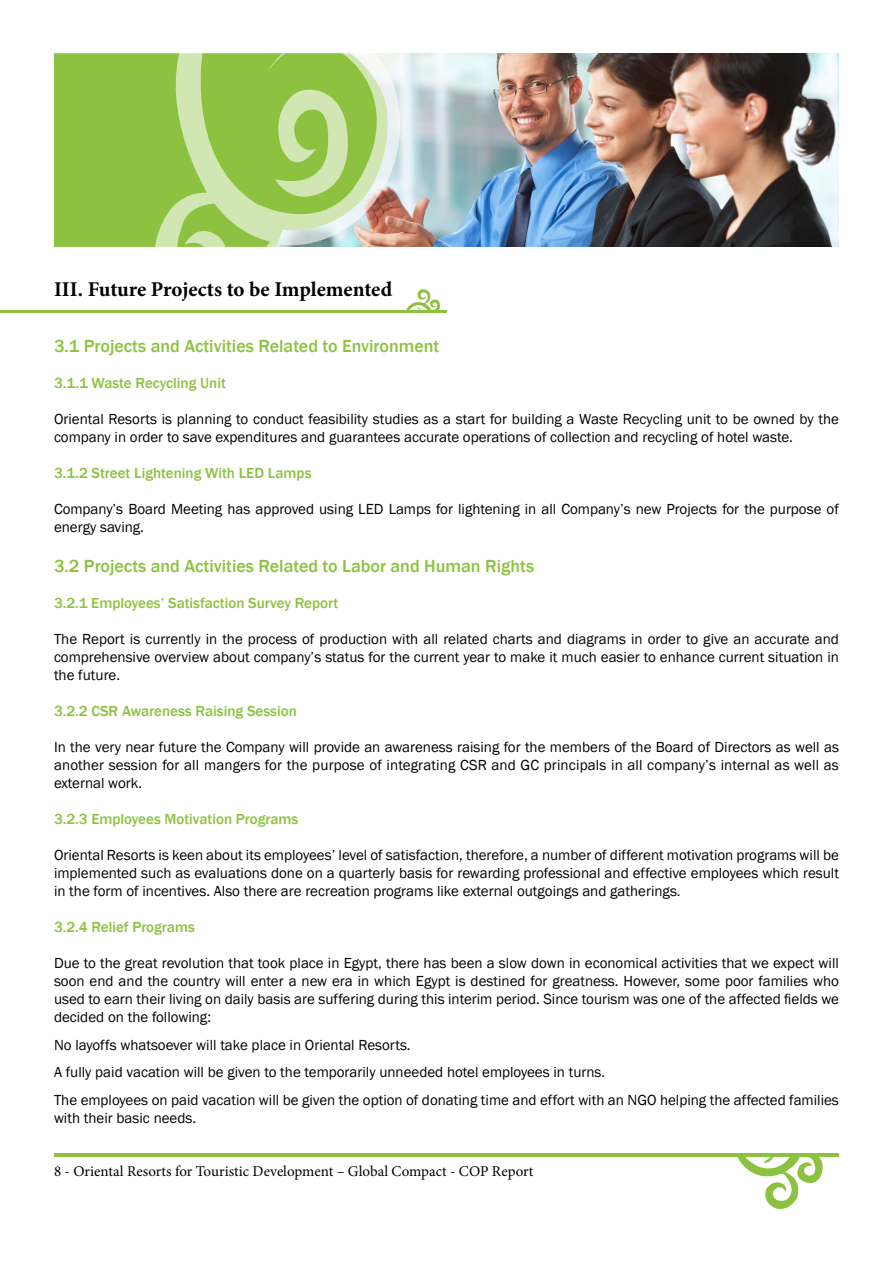
<style>
.page{position:relative;width:893px;height:1263px;background:#fff}
.page>*{position:absolute;margin:0;border:0;box-sizing:border-box;transform-origin:0 0}
.t1{font:700 21px "Minion Pro";letter-spacing:-.005em;color:#000}
.t2{font:500 18px "Franklin Gothic";color:#8cc240}
.t3{font:15px/18px "Franklin Gothic";color:#000;text-align:justify}
.t4{font:500 15px "Franklin Gothic";color:#8cc240}
.t5{font:15px "Minion Pro";color:#000}
</style>
<div class="page">
<svg style="left:737px;top:1157px;width:86px;height:52px"></svg>
<hr style="left:54px;top:1153px;width:785px;height:4px;background:#8cc240">
<svg style="left:406px;top:289px;width:34px;height:21px"></svg>
<hr style="left:0;top:310px;width:446px;height:2px;background:#8cc240">
<img style="left:414px;top:53px;width:425px;height:194px">
<div style="left:54px;top:53px;width:100px;height:194px;background:#8cc240"></div>
<svg style="left:154px;top:53px;width:260px;height:194px;background:#b0cf80"></svg>
<svg style="left:185px;top:219px;width:42px;height:28px"></svg>
<svg style="left:268px;top:86px;width:94px;height:114px;background:#a7d06d"></svg>
<h1 class="t1" style="left:54px;top:274px;width:340px">III. Future Projects to be Implemented</h1>
<p class="t2" style="left:54px;top:335px;width:387px">3.1 Projects and Activities Related to Environment</p>
<p class="t4" style="left:54px;top:374px;width:173px">3.1.1 Waste Recycling Unit</p>
<p class="t3" style="left:54px;top:411px;width:786px">Oriental Resorts is planning to conduct feasibility studies as a start for building a Waste Recycling unit to be owned by the company in order to save expenditures and guarantees accurate operations of collection and recycling of hotel waste.</p>
<p class="t4" style="left:54px;top:464px;width:259px">3.1.2 Street Lightening With LED Lamps</p>
<p class="t3" style="left:54px;top:501px;width:786px">Company’s Board Meeting has approved using LED Lamps for lightening in all Company’s new Projects for the purpose of energy saving.</p>
<p class="t2" style="left:54px;top:555px;width:482px">3.2 Projects and Activities Related to Labor and Human Rights</p>
<p class="t4" style="left:54px;top:594px;width:286px">3.2.1 Employees’ Satisfaction Survey Report</p>
<p class="t3" style="left:54px;top:630px;width:786px">The Report is currently in the process of production with all related charts and diagrams in order to give an accurate and comprehensive overview about company’s status for the current year to make it much easier to enhance current situation in the future.</p>
<p class="t4" style="left:54px;top:702px;width:244px">3.2.2 CSR Awareness Raising Session</p>
<p class="t3" style="left:54px;top:738px;width:786px">In the very near future the Company will provide an awareness raising for the members of the Board of Directors as well as another session for all mangers for the purpose of integrating CSR and GC principals in all company’s internal as well as external work.</p>
<p class="t4" style="left:54px;top:810px;width:246px">3.2.3 Employees Motivation Programs</p>
<p class="t3" style="left:54px;top:846px;width:786px">Oriental Resorts is keen about its employees’ level of satisfaction, therefore, a number of different motivation programs will be implemented such as evaluations done on a quarterly basis for rewarding professional and effective employees which result in the form of incentives. Also there are recreation programs like external outgoings and gatherings.</p>
<p class="t4" style="left:54px;top:918px;width:142px">3.2.4 Relief Programs</p>
<p class="t3" style="left:54px;top:954px;width:786px">Due to the great revolution that took place in Egypt, there has been a slow down in economical activities that we expect will soon end and the country will enter a new era in which Egypt is destined for greatness. However, some poor families who used to earn their living on daily basis are suffering during this interim period. Since tourism was one of the affected fields we decided on the following:</p>
<p class="t3" style="left:54px;top:1031px;width:786px;line-height:27.6px;text-align:left">No layoffs whatsoever will take place in Oriental Resorts.<br>A fully paid vacation will be given to the temporarily unneeded hotel employees in turns.<br>The employees on paid vacation will be given the option of donating time and effort with an NGO helping the affected families</p>
<p class="t3" style="left:54px;top:1110px;width:144px">with their basic needs.</p>
<p class="t5" style="left:54px;top:1161px;width:481px">8 - Oriental Resorts for Touristic Development – Global Compact - COP Report</p>
</div>
